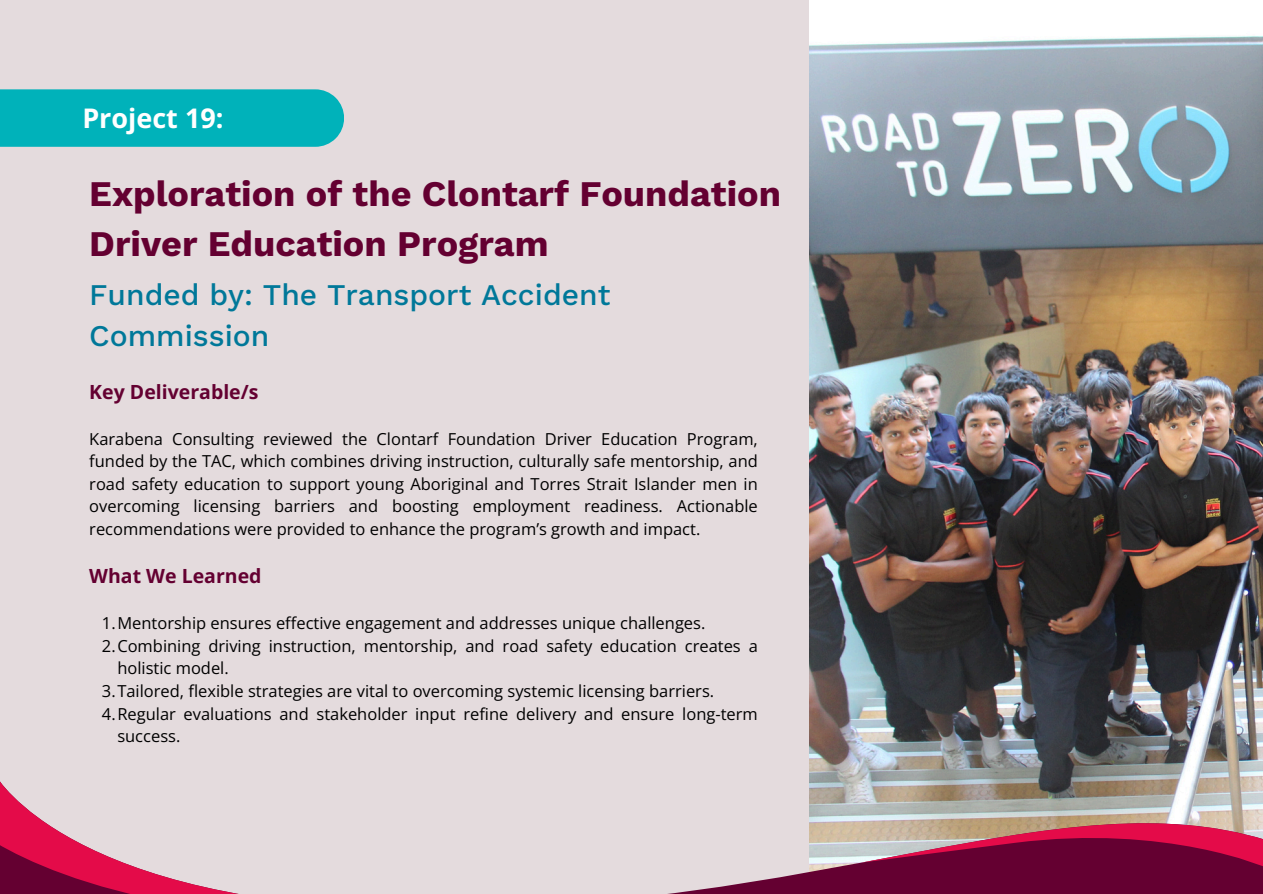
<style>
.page{position:relative;width:1263px;height:894px;background:#fff}
.page>*{position:absolute;margin:0;border:0;box-sizing:border-box;transform-origin:0 0}
.t1{font:700 36px/49.5px "Work Sans";color:#640031}
.t2{font:500 30px/41.7px "Work Sans";color:#007899}
.t3{font:700 27px "Open Sans";color:#fff}
.t4{font:700 19.5px "Open Sans";color:#640031}
.t5{font:16.5px/22.5px "Open Sans";color:#000}
</style>
<div class="page">
<div style="left:0;top:0;width:1263px;height:893px;background:#e4dbdd"></div>
<img style="left:810px;top:0;width:453px;height:776px">
<div style="left:0;top:89px;width:344px;height:58px;background:#00b2ba"></div>
<svg style="left:676px;top:776px;width:587px;height:117px"></svg>
<svg style="left:0;top:781px;width:233px;height:112px"></svg>
<svg style="left:861px;top:804px;width:402px;height:63px;background:#ac6174"></svg>
<p class="t3" style="left:82px;top:99px;width:143px">Project 19:</p>
<p class="t1" style="left:89px;top:169px;width:693px">Exploration of the Clontarf Foundation<br>Driver Education Program</p>
<p class="t2" style="left:89px;top:273px;width:523px">Funded by: The Transport Accident<br>Commission</p>
<p class="t4" style="left:89px;top:377px;width:171px">Key Deliverable/s</p>
<h3 class="t5" style="left:89px;top:427px;width:670px;text-align:justify">Karabena Consulting reviewed the Clontarf Foundation Driver Education Program, funded by the TAC, which combines driving instruction, culturally safe mentorship, and road safety education to support young Aboriginal and Torres Strait Islander men in overcoming licensing barriers and boosting employment readiness. Actionable recommendations were provided to enhance the program’s growth and impact.</h3>
<h1 class="t4" style="left:89px;top:562px;width:174px">What We Learned</h1>
<h2 class="t5" style="left:102px;top:611px;width:605px">1.Mentorship ensures effective engagement and addresses unique challenges.</h2>
<h4 class="t5" style="left:117px;top:634px;width:642px;text-indent:-15px">2.Combining driving instruction, mentorship, and road safety education creates a holistic model.</h4>
<p class="t5" style="left:102px;top:679px;width:614px">3.Tailored, flexible strategies are vital to overcoming systemic licensing barriers.</p>
<h4 class="t5" style="left:117px;top:701px;width:642px;text-indent:-15px">4.Regular evaluations and stakeholder input refine delivery and ensure long-term success.</h4>
</div>
